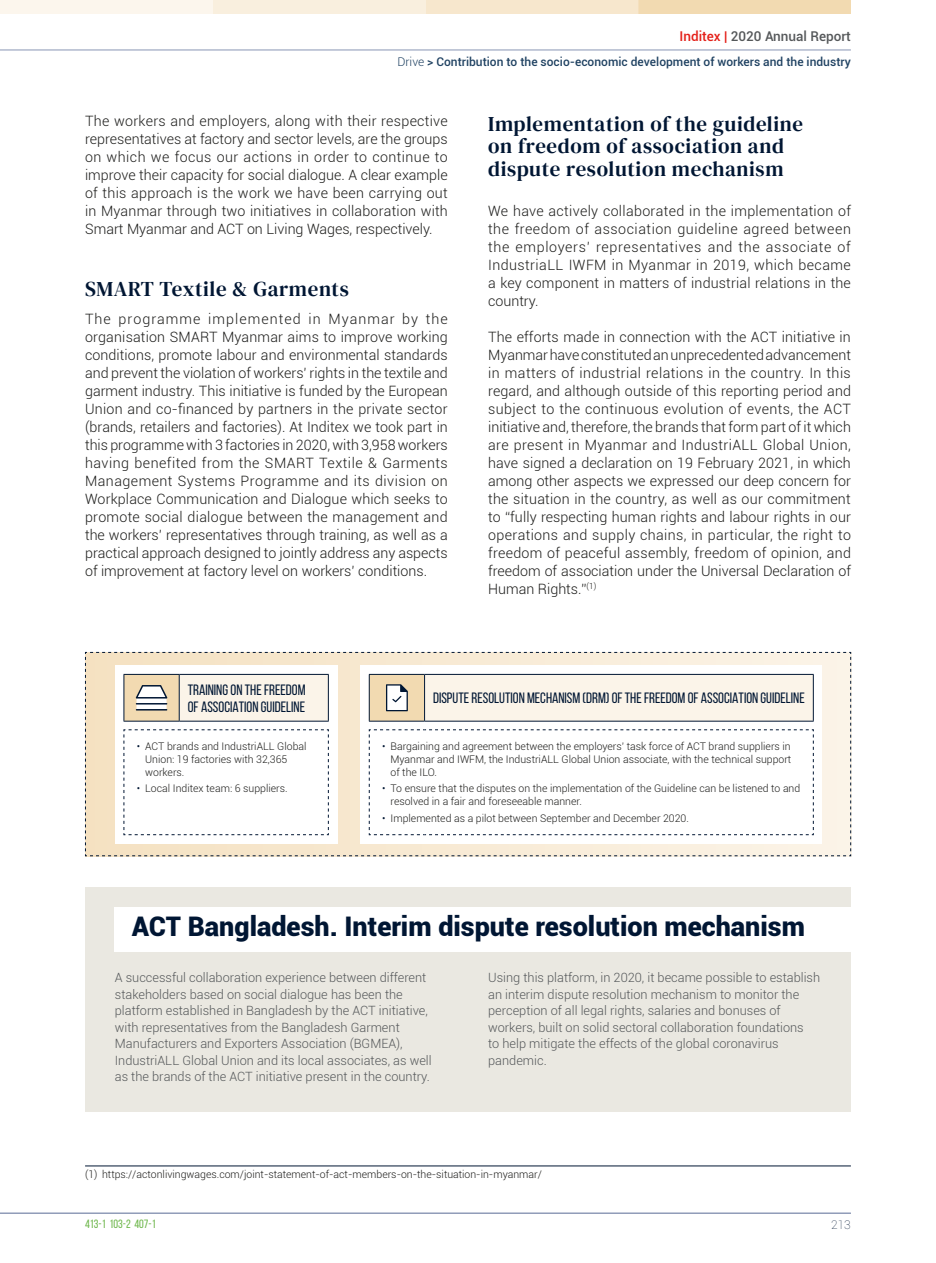
<style>
.page{position:relative;width:936px;height:1263px;background:#fff}
.page>*{position:absolute;margin:0;border:0;box-sizing:border-box;transform-origin:0 0}
.t1{font:900 27px "Roboto";color:#001633}
.t2{font:21px/22.5px "DM Serif Text";letter-spacing:.03em;color:#001633}
.t3{font:15px/16.5px "Bebas Neue";color:#001633}
.t4{font:300 14.25px/18px "Roboto";color:#1d1d1b;text-align:justify}
.t5{font:500 13.5px "Roboto";color:#55585a}
.t6{font:300 12.75px/16.5px "Roboto";color:#55585a}
.t7{font:500 12px "Roboto";color:#204262}
.t8{font:12px "Bebas Neue";color:#6eb74c}
.t9{font:100 12px "Roboto";color:#001633}
.t10{font:300 10.5px/12.6px "Roboto";color:#1d1d1b}
.s1{color:#e41f18}
.s2{font-weight:300}
.s3{color:#001633}
</style>
<div class="page">
<div style="left:638px;top:0;width:213px;height:14px;background:#f2dab1"></div>
<div style="left:426px;top:0;width:212px;height:14px;background:#f7e7cd"></div>
<div style="left:213px;top:0;width:213px;height:14px;background:#f9efde"></div>
<div style="left:0;top:0;width:213px;height:14px;background:#fcf6ed"></div>
<hr style="left:85px;top:1165px;width:765px;height:1px;background:#001633">
<svg style="left:85px;top:652px;width:766px;height:204px"></svg>
<div style="left:85px;top:887px;width:765px;height:224px;background:#eae8e1"></div>
<div style="left:115px;top:907px;width:735px;height:44px;background:#fff"></div>
<hr style="left:0;top:50px;width:850px;height:1px;background:#8995b4">
<hr style="left:0;top:1213px;width:850px;height:1px;background:#8995b4">
<p class="t5" style="left:679px;top:27px;width:173px"><span class="s1">Inditex |</span> 2020 Annual Report</p>
<p class="t7" style="left:397px;top:54px;width:455px"><span class="s2">Drive</span> &gt; Contribution to the socio‑economic development of workers and the industry</p>
<p class="t4" style="left:85px;top:111px;width:364px">The workers and employers, along with their respective representatives at factory and sector levels, are the groups on which we focus our actions in order to continue to improve their capacity for social dialogue. A clear example of this approach is the work we have been carrying out in Myanmar through two initiatives in collaboration with Smart Myanmar and ACT on Living Wages, respectively.</p>
<h2 class="t2" style="left:85px;top:278px;width:265px">SMART Textile &amp; Garments</h2>
<p class="t4" style="left:85px;top:309px;width:364px">The programme implemented in Myanmar by the organisation SMART Myanmar aims to improve working conditions, promote labour and environmental standards and prevent the violation of workers’ rights in the textile and garment industry. This initiative is funded by the European Union and co-financed by partners in the private sector (brands, retailers and factories). At Inditex we took part in this programme with 3 factories in 2020, with 3,958 workers having benefited from the SMART Textile &amp; Garments Management Systems Programme and its division on Workplace Communication and Dialogue which seeks to promote social dialogue between the management and the workers’ representatives through training, as well as a practical approach designed to jointly address any aspects of improvement at factory level on workers’ conditions.</p>
<h2 class="t2" style="left:488px;top:112px;width:316px">Implementation of the guideline on freedom of association and dispute resolution mechanism</h2>
<p class="t4" style="left:488px;top:201px;width:364px">We have actively collaborated in the implementation of the freedom of association guideline agreed between the employers’ representatives and the associate of IndustriaLL IWFM in Myanmar in 2019, which became a key component in matters of industrial relations in the country.</p>
<p class="t4" style="left:488px;top:327px;width:364px">The efforts made in connection with the ACT initiative in Myanmar have constituted an unprecedented advancement in matters of industrial relations in the country. In this regard, and although outside of this reporting period and subject to the continuous evolution of events, the ACT initiative and, therefore, the brands that form part of it which are present in Myanmar and IndustriALL Global Union, have signed a declaration on 19 February 2021, in which among other aspects we expressed our deep concern for the situation in the country, as well as our commitment to “fully respecting human rights and labour rights in our operations and supply chains, in particular, the right to freedom of peaceful assembly, freedom of opinion, and freedom of association under the Universal Declaration of Human Rights.”<sup>(1)</sup></p>
<p class="t3" style="left:188px;top:682px;width:119px">TRAINING ON THE FREEDOM<br>OF ASSOCIATION GUIDELINE</p>
<p class="t10" style="left:145px;top:740px;width:163px;text-indent:-9px"><span class="s3">•</span> ACT brands and IndustriALL Global<br>Union: 19 factories with 32,365 workers.</p>
<p class="t10" style="left:137px;top:782px;width:152px"><span class="s3">•</span> Local Inditex team: 6 suppliers.</p>
<p class="t3" style="left:433px;top:690px;width:373px">DISPUTE RESOLUTION MECHANISM (DRM) OF THE FREEDOM OF ASSOCIATION GUIDELINE</p>
<p class="t10" style="left:390px;top:740px;width:402px;text-align:justify;text-indent:-9px"><span class="s3">•</span> Bargaining and agreement between the employers’ task force of ACT brand suppliers in Myanmar and IWFM, the IndustriALL Global Union associate, with the technical support of the ILO.</p>
<p class="t10" style="left:390px;top:782px;width:411px;text-indent:-9px"><span class="s3">•</span> To ensure that the disputes on the implementation of the Guideline can be listened to and resolved in a fair and foreseeable manner.</p>
<p class="t10" style="left:382px;top:811px;width:308px"><span class="s3">•</span> Implemented as a pilot between September and December 2020.</p>
<h1 class="t1" style="left:132px;top:907px;width:674px">ACT Bangladesh. Interim dispute resolution mechanism</h1>
<p class="t6" style="left:115px;top:969px;width:318px">A successful collaboration experience between different stakeholders based on social dialogue has been the platform established in Bangladesh by the ACT initiative, with representatives from the Bangladesh Garment Manufacturers and Exporters Association (BGMEA), IndustriALL Global Union and its local associates, as well as the brands of the ACT initiative present in the country.</p>
<p class="t6" style="left:488px;top:969px;width:333px">Using this platform, in 2020, it became possible to establish an interim dispute resolution mechanism to monitor the perception of all legal rights, salaries and bonuses of workers, built on solid sectoral collaboration foundations<br>to help mitigate the effects of the global coronavirus pandemic.</p>
<p class="t10" style="left:85px;top:1167px;width:458px">(1) https://actonlivingwages.com/joint-statement-of-act-members-on-the-situation-in-myanmar/</p>
<p class="t8" style="left:85px;top:1217px;width:72px">413-1 103-2 407-1</p>
<p class="t9" style="left:831px;top:1216px;width:21px">213</p>
</div>
